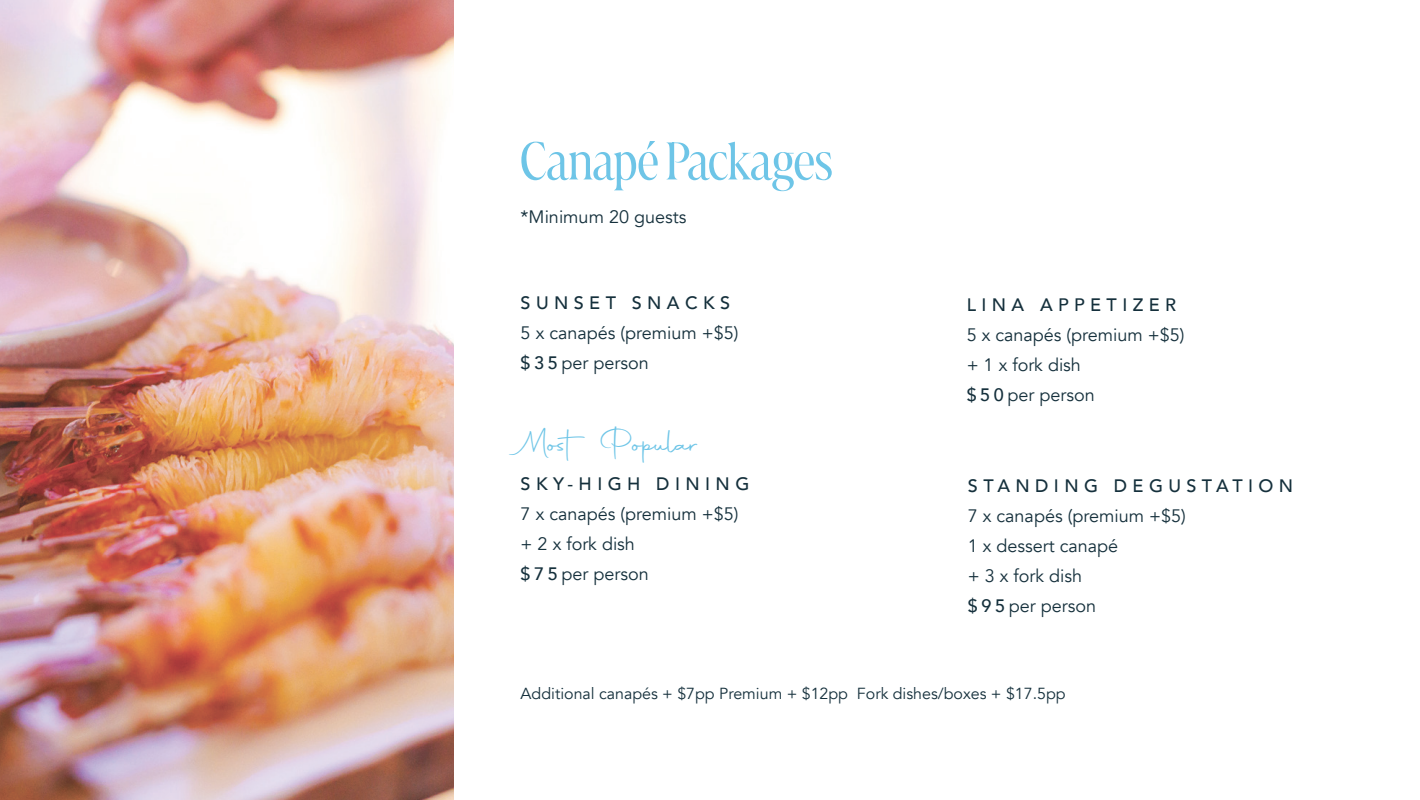
<style>
.page{position:relative;width:1420px;height:800px;background:#fff}
.page>*{position:absolute;margin:0;border:0;box-sizing:border-box;transform-origin:0 0}
.t1{font:300 56px "Marlide Display";letter-spacing:-.015em;color:#6ec5e7}
.t2{font:34px "Autography";color:#6ec5e7}
.t3{font:18px/30px "Avenir";color:#15303c}
.t4{font:500 18px "Avenir";letter-spacing:.3em;color:#15303c}
.t5{font:16px "Avenir";color:#15303c}
.s1{font-weight:500}
</style>
<div class="page">
<img style="left:0;top:0;width:453px;height:800px">
<h1 class="t1" style="left:520px;top:120px;width:314px">Canapé Packages</h1>
<p class="t3" style="left:521px;top:202px;width:167px">*Minimum 20 guests</p>
<p class="t4" style="left:521px;top:287px;width:211px">SUNSET SNACKS</p>
<p class="t3" style="left:521px;top:318px;width:219px">5 x canapés (premium +$5) <span class="s1">$ 3 5</span> per person</p>
<h2 class="t2" style="left:520px;top:422px;width:181px">Most Popular</h2>
<p class="t4" style="left:521px;top:468px;width:230px">SKY-HIGH DINING</p>
<p class="t3" style="left:521px;top:499px;width:219px">7 x canapés (premium +$5) + 2 x fork dish<br><span class="s1">$ 7 5</span> per person</p>
<p class="t4" style="left:967px;top:289px;width:211px">LINA APPETIZER</p>
<p class="t3" style="left:967px;top:320px;width:219px">5 x canapés (premium +$5) + 1 x fork dish<br><span class="s1">$ 5 0</span> per person</p>
<p class="t4" style="left:968px;top:470px;width:327px">STANDING DEGUSTATION</p>
<p class="t3" style="left:968px;top:501px;width:219px">7 x canapés (premium +$5)<br>1 x dessert canapé<br>+ 3 x fork dish<br><span class="s1">$ 9 5</span> per person</p>
<p class="t5" style="left:521px;top:684px;width:546px">Additional canapés + $7pp Premium + $12pp Fork dishes/boxes + $17.5pp</p>
</div>
